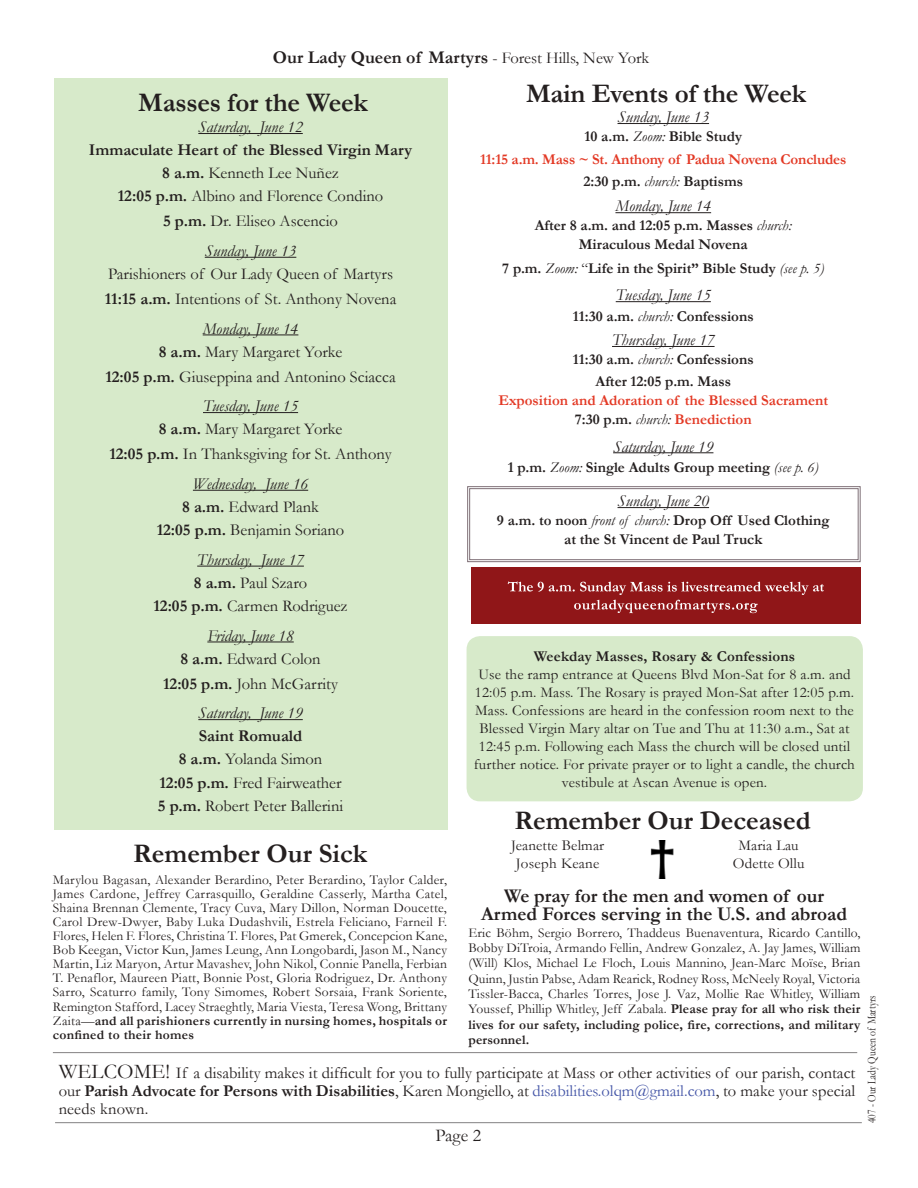
<style>
.page{position:relative;width:918px;height:1188px;background:#fff}
.page>*{position:absolute;margin:0;border:0;box-sizing:border-box;transform-origin:0 0}
.t1{font:700 27px "Garamond";letter-spacing:-.005em;color:#241f1f}
.t2{font:700 19.5px/18px "Garamond";color:#241f1f;text-align:center}
.t3{font:700 18px "Garamond";color:#241f1f}
.t4{font:18px "Garamond";color:#241f1f}
.t5{font:16.5px/23.1px "Garamond";color:#241f1f;text-align:center}
.t6{font:italic 16.5px/23.1px "Garamond";color:#241f1f;text-align:center}
.t7{font:700 16.5px/23.1px "Garamond";color:#241f1f;text-align:center}
.t8{font:15px/18px "Garamond";letter-spacing:.01em;color:#241f1f;text-align:center}
.t9{font:700 15px/18.9px "Garamond";color:#241f1f;text-align:center}
.t10{font:700 15px/22.4px "Garamond";color:#e33925;text-align:center}
.t11{font:13.5px/14.1px "Garamond";letter-spacing:.015em;color:#241f1f;text-align:justify}
.t12{font:12px "Garamond";color:#241f1f;scale:.8 1}
.s1{font-weight:400;font-size:16.5px}
.s2{color:#241f1f}
.s3{font-weight:400;font-style:italic;color:#241f1f}
.s4{font-weight:400;font-style:italic}
.s5{font-weight:400}
.s6{font-weight:700}
.s7{font-style:italic}
.s8{font-weight:700;font-style:normal}
.s9{font-style:normal}
.s10{font-size:21px}
.s11{color:#4455a7}
</style>
<div class="page">
<div style="left:54px;top:78px;width:393px;height:751px;background:#d7eaca"></div>
<hr style="left:55px;top:1122px;width:807px;height:1px;background:#838182">
<hr style="left:53px;top:1052px;width:804px;height:1px;background:#838182">
<hr style="left:198px;top:133px;width:105px;height:1px;background:#241f1f">
<hr style="left:205px;top:257px;width:91px;height:1px;background:#241f1f">
<hr style="left:203px;top:335px;width:95px;height:1px;background:#241f1f">
<hr style="left:203px;top:412px;width:95px;height:1px;background:#241f1f">
<hr style="left:193px;top:490px;width:115px;height:1px;background:#241f1f">
<hr style="left:197px;top:566px;width:107px;height:1px;background:#241f1f">
<hr style="left:207px;top:642px;width:87px;height:1px;background:#241f1f">
<hr style="left:198px;top:719px;width:105px;height:1px;background:#241f1f">
<img style="left:650px;top:840px;width:24px;height:39px">
<div style="left:467px;top:636px;width:396px;height:165px;background:#d7eaca;border-radius:14px"></div>
<div style="left:471px;top:567px;width:390px;height:56px;background:#901618"></div>
<svg style="left:508px;top:581px;width:316px;height:32px"></svg>
<hr style="left:618px;top:123px;width:91px;height:1px;background:#241f1f">
<hr style="left:615px;top:212px;width:96px;height:1px;background:#241f1f">
<hr style="left:616px;top:301px;width:95px;height:1px;background:#241f1f">
<hr style="left:612px;top:346px;width:103px;height:1px;background:#241f1f">
<hr style="left:613px;top:452px;width:100px;height:1px;background:#241f1f">
<svg style="left:467px;top:486px;width:394px;height:77px"></svg>
<div style="left:469px;top:488px;width:390px;height:72px;border:1px solid #7f7077"></div>
<h3 class="t3" style="left:273px;top:45px;width:378px">Our Lady Queen of Martyrs <span class="s1">- Forest Hills, New York</span></h3>
<h1 class="t1" style="left:526px;top:75px;width:282px">Main Events of the Week</h1>
<h1 class="t1" style="left:138px;top:84px;width:231px">Masses for the Week</h1>
<p class="t6" style="left:618px;top:105px;width:93px">Sunday, June 13</p>
<p class="t10" style="left:480px;top:125px;width:368px"><span class="s2">10 a.m.</span> <span class="s3">Zoom:</span> <span class="s2">Bible Study<br></span>11:15 a.m. Mass ~ St. Anthony of Padua Novena Concludes<br><span class="s2">2:30 p.m.</span> <span class="s3">church:</span> <span class="s2">Baptisms</span></p>
<p class="t6" style="left:615px;top:194px;width:97px">Monday, June 14</p>
<p class="t9" style="left:535px;top:216px;width:259px">After 8 a.m. and 12:05 p.m. Masses <span class="s4">church:<br></span>Miraculous Medal Novena</p>
<p class="t9" style="left:502px;top:259px;width:324px">7 p.m. <span class="s4">Zoom:</span> <span class="s5">“</span>Life in the Spirit” Bible Study <span class="s4">(see p. 5)</span></p>
<p class="t6" style="left:616px;top:283px;width:97px">Tuesday, June 15</p>
<p class="t9" style="left:573px;top:307px;width:182px">11:30 a.m. <span class="s4">church:</span> Confessions</p>
<p class="t6" style="left:612px;top:328px;width:104px">Thursday, June 17</p>
<p class="t9" style="left:573px;top:348px;width:182px;line-height:22.4px">11:30 a.m. <span class="s4">church:</span> Confessions<br>After 12:05 p.m. Mass</p>
<p class="t10" style="left:498px;top:391px;width:331px;line-height:18.9px">Exposition and Adoration of the Blessed Sacrament<br><span class="s2">7:30 p.m.</span> <span class="s3">church:</span> Benediction</p>
<p class="t6" style="left:613px;top:434px;width:102px">Saturday, June 19</p>
<p class="t9" style="left:508px;top:458px;width:312px">1 p.m. <span class="s4">Zoom:</span> Single Adults Group meeting <span class="s4">(see p. 6)</span></p>
<p class="t6" style="left:618px;top:489px;width:93px">Sunday, June 20</p>
<p class="t9" style="left:497px;top:511px;width:334px">9 a.m. to noon <span class="s4">front of church:</span> Drop Off Used Clothing at the St Vincent de Paul Truck</p>
<p class="t6" style="left:198px;top:115px;width:106px">Saturday, June 12</p>
<p class="t7" style="left:89px;top:139px;width:325px">Immaculate Heart of the Blessed Virgin Mary<br>8 a.m. <span class="s5">Kenneth Lee Nuñez<br></span>12:05 p.m. <span class="s5">Albino and Florence Condino</span></p>
<p class="t5" style="left:163px;top:206px;width:176px;line-height:29.8px"><span class="s6">5 p.m.</span> Dr. Eliseo Ascencio<br><span class="s7">Sunday, June 13</span></p>
<p class="t5" style="left:105px;top:261px;width:293px;line-height:24.9px;text-align:left">Parishioners of Our Lady Queen of Martyrs<br><span class="s6">11:15 a.m.</span> Intentions of St. Anthony Novena</p>
<p class="t5" style="left:159px;top:317px;width:185px"><span class="s7">Monday, June 14<br></span><span class="s6">8 a.m.</span> Mary Margaret Yorke</p>
<p class="t5" style="left:105px;top:361px;width:292px;line-height:29.8px"><span class="s6">12:05 p.m.</span> Giuseppina and Antonino Sciacca<br><span class="s7">Tuesday, June 15</span></p>
<p class="t5" style="left:109px;top:416px;width:284px;line-height:24.9px"><span class="s6">8 a.m.</span> Mary Margaret Yorke<br><span class="s6">12:05 p.m.</span> In Thanksgiving for St. Anthony</p>
<p class="t5" style="left:157px;top:472px;width:189px"><span class="s7">Wednesday, June 16<br></span><span class="s6">8 a.m.</span> Edward Plank<br><span class="s6">12:05 p.m.</span> Benjamin Soriano</p>
<p class="t5" style="left:153px;top:548px;width:196px"><span class="s7">Thursday, June 17<br></span><span class="s6">8 a.m.</span> Paul Szaro<br><span class="s6">12:05 p.m.</span> Carmen Rodriguez</p>
<p class="t6" style="left:180px;top:624px;width:142px">Friday, June 18<br><span class="s8">8 a.m.</span> <span class="s9">Edward Colon</span></p>
<p class="t6" style="left:163px;top:668px;width:176px;line-height:29.8px"><span class="s8">12:05 p.m.</span> <span class="s9">John McGarrity<br></span>Saturday, June 19</p>
<p class="t5" style="left:158px;top:724px;width:187px"><span class="s6">Saint Romuald<br>8 a.m.</span> Yolanda Simon<br><span class="s6">12:05 p.m.</span> Fred Fairweather<br><span class="s6">5 p.m.</span> Robert Peter Ballerini</p>
<p class="t9" style="left:534px;top:647px;width:263px">Weekday Masses, Rosary &amp; Confessions</p>
<p class="t8" style="left:474px;top:665px;width:382px">Use the ramp entrance at Queens Blvd Mon-Sat for 8 a.m. and 12:05 p.m. Mass. The Rosary is prayed Mon-Sat after 12:05 p.m.<br>Mass. Confessions are heard in the confession room next to the Blessed Virgin Mary altar on Tue and Thu at 11:30 a.m., Sat at 12:45 p.m. Following each Mass the church will be closed until further notice. For private prayer or to light a candle, the church vestibule at Ascan Avenue is open.</p>
<h1 class="t1" style="left:514px;top:802px;width:298px">Remember Our Deceased</h1>
<p class="t8" style="left:511px;top:836px;width:95px">Jeanette Belmar<br>Joseph Keane</p>
<p class="t8" style="left:733px;top:836px;width:73px">Maria Lau<br>Odette Ollu</p>
<h1 class="t1" style="left:133px;top:835px;width:235px">Remember Our Sick</h1>
<p class="t11" style="left:53px;top:872px;width:396px">Marylou Bagasan, Alexander Berardino, Peter Berardino, Taylor Calder, James Cardone, Jeffrey Carrasquillo, Geraldine Casserly, Martha Catel, Shaina Brennan Clemente, Tracy Cuva, Mary Dillon, Norman Doucette, Carol Drew-Dwyer, Baby Luka Dudashvili, Estrela Feliciano, Farneil F.<br>Flores, Helen F. Flores, Christina T. Flores, Pat Gmerek, Concepcion Kane, Bob Keegan, Victor Kun, James Leung, Ann Longobardi, Jason M., Nancy Martin, Liz Maryon, Artur Mavashev, John Nikol, Connie Panella, Ferbian T. Penaflor, Maureen Piatt, Bonnie Post, Gloria Rodriguez, Dr. Anthony Sarro, Scaturro family, Tony Simomes, Robert Sorsaia, Frank Soriente, Remington Stafford, Lacey Straeghtly, Maria Viesta, Teresa Wong, Brittany Zaita—<span class="s6">and all parishioners currently in nursing homes, hospitals or confined to their homes</span></p>
<p class="t5" style="left:59px;top:1063px;width:798px;line-height:18px;text-align:justify"><span class="s10">WELCOME!</span> If a disability makes it difficult for you to fully participate at Mass or other activities of our parish, contact our <span class="s6">Parish Advocate for Persons with Disabilities</span>, Karen Mongiello, at <span class="s11">disabilities.olqm@gmail.com</span>, to make your special needs known.</p>
<h2 class="t2" style="left:481px;top:887px;width:367px">We pray for the men and women of our<br>Armed Forces serving in the U.S. and abroad</h2>
<p class="t11" style="left:468px;top:924px;width:394px;line-height:15.3px">Eric Böhm, Sergio Borrero, Thaddeus Buenaventura, Ricardo Cantillo, Bobby DiTroia, Armando Fellin, Andrew Gonzalez, A. Jay James, William (Will) Klos, Michael Le Floch, Louis Mannino, Jean-Marc Moïse, Brian Quinn, Justin Pabse, Adam Rearick, Rodney Ross, McNeely Royal, Victoria Tissler-Bacca, Charles Torres, Jose J. Vaz, Mollie Rae Whitley, William Youssef, Phillip Whitley, Jeff Zabala. <span class="s6">Please pray for all who risk their lives for our safety, including police, fire, corrections, and military personnel.</span></p>
<p class="t12" style="left:864px;top:1123px;width:161px;rotate:-90deg">407 - Our Lady Queen of Martyrs</p>
<h3 class="t4" style="left:436px;top:1123px;width:47px">Page 2</h3>
</div>
